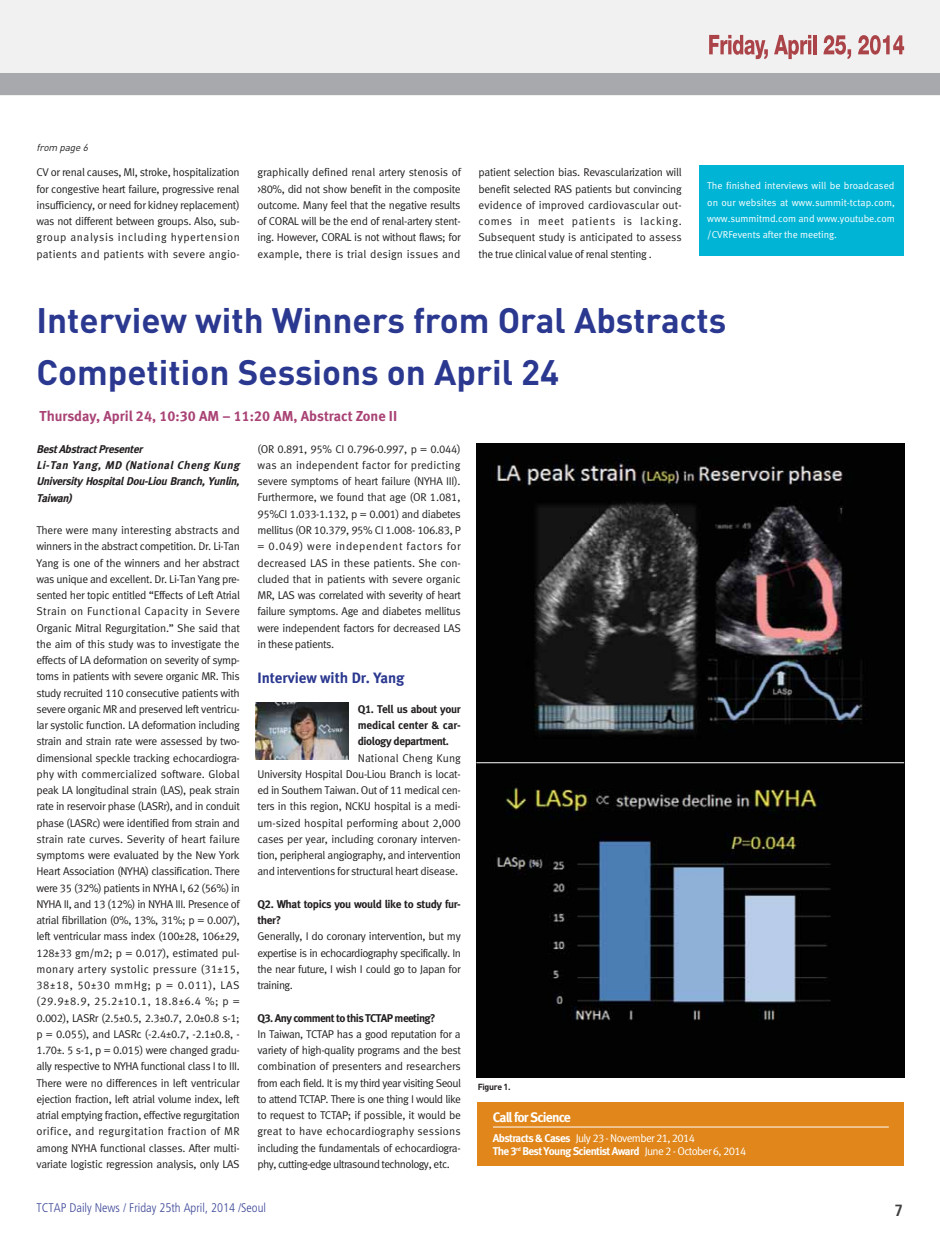
<style>
.page{position:relative;width:940px;height:1240px;background:#fff}
.page>*{position:absolute;margin:0;border:0;box-sizing:border-box;transform-origin:0 0}
.t1{font:700 35px/51.9px "DIN";color:#2b3890}
.t2{font:700 condensed 16.25px "Frutiger";color:#404041}
.t3{font:15px "Meta Bold LF";color:#2b3890}
.t4{font:14.38px "Meta Bold LF";color:#a94375}
.t5{font:13.75px "Meta Bold LF";letter-spacing:-.065em;color:#fff}
.t6{font:300 condensed 12.5px "Frutiger";color:#3d4797}
.t7{font:11.25px/16.2px "Meta Normal LF";letter-spacing:-.03em;color:#231f20;text-align:justify}
.t8{font:11.25px/16.2px "Meta Bold LF";letter-spacing:-.035em;color:#231f20;text-align:justify}
.t9{font:italic 11.25px/16.2px "Meta Bold LF";letter-spacing:-.03em;color:#231f20}
.t10{font:11.25px "Meta Bold LF";letter-spacing:-.055em;color:#fff}
.t11{font:11.25px "Meta Normal LF";letter-spacing:-.055em;color:#fff}
.t12{font:10px/16.2px "Meta Normal LF";letter-spacing:-.005em;color:#fff;text-align:justify}
.t13{font:italic 10px "DIN";color:#231f20}
.t14{font:700 8.75px "DIN";letter-spacing:-.04em;color:#231f20}
.s1{font-family:"Meta Bold LF"}
.s2{font-family:"Meta Normal LF"}
</style>
<div class="page">
<div style="left:0;top:0;width:939px;height:95px;background:#f1f1f2"></div>
<div style="left:0;top:74px;width:939px;height:21px;background:#a7a9ac"></div>
<svg style="left:709px;top:35px;width:58px;height:24px"></svg>
<svg style="left:774px;top:35px;width:36px;height:24px"></svg>
<svg style="left:813px;top:35px;width:3px;height:19px"></svg>
<svg style="left:823px;top:35px;width:27px;height:24px"></svg>
<svg style="left:858px;top:35px;width:45px;height:20px"></svg>
<div style="left:477px;top:1102px;width:426px;height:63px;background:#e0861a"></div>
<hr style="left:492px;top:1127px;width:396px;height:1px;background:#fff">
<img style="left:255px;top:703px;width:94px;height:57px">
<div style="left:699px;top:166px;width:204px;height:90px;background:#00b4d5"></div>
<img style="left:476px;top:443px;width:427px;height:634px">
<hr style="left:476px;top:762px;width:427px;height:1px;background:#fff">
<p class="t13" style="left:36px;top:144px;width:55px">from page 6</p>
<p class="t7" style="left:36px;top:165px;width:205px">CV or renal causes, MI, stroke, hospitalization for congestive heart failure, progressive renal insufficiency, or need for kidney replacement) was not different between groups. Also, sub&shy;group analysis including hypertension patients and patients with severe angio-</p>
<p class="t7" style="left:257px;top:165px;width:205px">graphically defined renal artery stenosis of &gt;80%, did not show benefit in the composite outcome. Many feel that the negative results of CORAL will be the end of renal-artery stent&shy;ing. However, CORAL is not without flaws; for example, there is trial design issues and</p>
<p class="t7" style="left:478px;top:165px;width:205px">patient selection bias. Revascularization will benefit selected RAS patients but convincing evidence of improved cardiovascular out&shy;comes in meet patients is lacking.<br>Subsequent study is anticipated to assess the true clinical value of renal stenting .</p>
<p class="t12" style="left:707px;top:178px;width:189px">The finished interviews will be broadcased on our websites at www.summit-tctap.com, www.summitmd.com and www.youtube.com /CVRFevents after the meeting.</p>
<h1 class="t1" style="left:36px;top:298px;width:691px">Interview with Winners from Oral Abstracts<br>Competition Sessions on April 24</h1>
<p class="t4" style="left:40px;top:411px;width:359px">Thursday, April 24, 10:30 AM – 11:20 AM, Abstract Zone II</p>
<p class="t9" style="left:36px;top:442px;width:206px">BestAbstractPresenter<br>Li-Tan Yang, MD (National Cheng Kung<br>University Hospital Dou-Liou Branch, Yunlin,<br>Taiwan)</p>
<p class="t7" style="left:36px;top:523px;width:205px">There were many interesting abstracts and winners in the abstract competition. Dr. Li-Tan Yang is one of the winners and her abstract was unique and excellent. Dr. Li-Tan Yang pre&shy;sented her topic entitled “Effects of Left Atrial Strain on Functional Capacity in Severe Organic Mitral Regurgitation.” She said that the aim of this study was to investigate the effects of LA deformation on severity of symp&shy;toms in patients with severe organic MR. This study recruited 110 consecutive patients with severe organic MR and preserved left ventricu&shy;lar systolic function. LA deformation including strain and strain rate were assessed by two&shy;dimensional speckle tracking echocardiogra&shy;phy with commercialized software. Global peak LA longitudinal strain (LAS), peak strain rate in reservoir phase (LASRr), and in conduit phase (LASRc) were identified from strain and strain rate curves. Severity of heart failure symptoms were evaluated by the New York Heart Association (NYHA) classification. There were 35 (32%) patients in NYHA I, 62 (56%) in NYHA II, and 13 (12%) in NYHA III. Presence of atrial fibrillation (0%, 13%, 31%; p = 0.007), left ventricular mass index (100±28, 106±29, 128±33 gm/m2; p = 0.017), estimated pul&shy;monary artery systolic pressure (31±15, 38±18, 50±30 mmHg; p = 0.011), LAS (29.9±8.9, 25.2±10.1, 18.8±6.4 %; p = 0.002), LASRr (2.5±0.5, 2.3±0.7, 2.0±0.8 s-1; p = 0.055), and LASRc (-2.4±0.7, -2.1±0.8, - 1.70±. 5 s-1, p = 0.015) were changed gradu&shy;ally respective to NYHA functional class I to III.<br>There were no differences in left ventricular ejection fraction, left atrial volume index, left atrial emptying fraction, effective regurgitation orifice, and regurgitation fraction of MR among NYHA functional classes. After multi&shy;variate logistic regression analysis, only LAS</p>
<p class="t7" style="left:257px;top:441px;width:205px">(OR 0.891, 95% CI 0.796-0.997, p = 0.044) was an independent factor for predicting severe symptoms of heart failure (NYHA III).<br>Furthermore, we found that age (OR 1.081, 95%CI 1.033-1.132, p = 0.001) and diabetes mellitus (OR 10.379, 95% CI 1.008- 106.83, P = 0.049) were independent factors for decreased LAS in these patients. She con&shy;cluded that in patients with severe organic MR, LAS was correlated with severity of heart failure symptoms. Age and diabetes mellitus were independent factors for decreased LAS in these patients.</p>
<h3 class="t3" style="left:257px;top:672px;width:148px">Interview with Dr. Yang</h3>
<p class="t8" style="left:357px;top:702px;width:104px">Q1. Tell us about your medical center &amp; car&shy;diology department.</p>
<p class="t7" style="left:257px;top:750px;width:205px;text-indent:100px">National Cheng Kung University Hospital Dou-Liou Branch is locat&shy;ed in Southern Taiwan. Out of 11 medical cen&shy;ters in this region, NCKU hospital is a medi&shy;um-sized hospital performing about 2,000 cases per year, including coronary interven&shy;tion, peripheral angiography, and intervention and interventions for structural heart disease.</p>
<p class="t8" style="left:257px;top:897px;width:205px">Q2. What topics you would like to study fur&shy;ther?</p>
<p class="t7" style="left:257px;top:929px;width:205px">Generally, I do coronary intervention, but my expertise is in echocardiography specifically. In the near future, I wish I could go to Japan for training.</p>
<p class="t8" style="left:257px;top:1010px;width:179px">Q3. Any comment to this TCTAP meeting?</p>
<p class="t7" style="left:257px;top:1026px;width:205px">In Taiwan, TCTAP has a good reputation for a variety of high-quality programs and the best combination of presenters and researchers from each field. It is my third year visiting Seoul to attend TCTAP. There is one thing I would like to request to TCTAP; if possible, it would be great to have echocardiography sessions including the fundamentals of echocardiogra&shy;phy, cutting-edge ultrasound technology, etc.</p>
<p class="t14" style="left:477px;top:1084px;width:34px">Figure 1.</p>
<p class="t5" style="left:492px;top:1112px;width:80px">Call for Science</p>
<p class="t11" style="left:492px;top:1134px;width:204px"><span class="s1">Abstracts &amp; Cases</span> July 23 - November 21, 2014</p>
<p class="t10" style="left:492px;top:1147px;width:255px">The 3<sup>rd</sup> Best Young Scientist Award <span class="s2">June 2 - October 6, 2014</span></p>
<p class="t6" style="left:36px;top:1203px;width:231px">TCTAP Daily News / Friday 25th April, 2014 /Seoul</p>
<h2 class="t2" style="left:894px;top:1203px;width:10px">7</h2>
</div>
